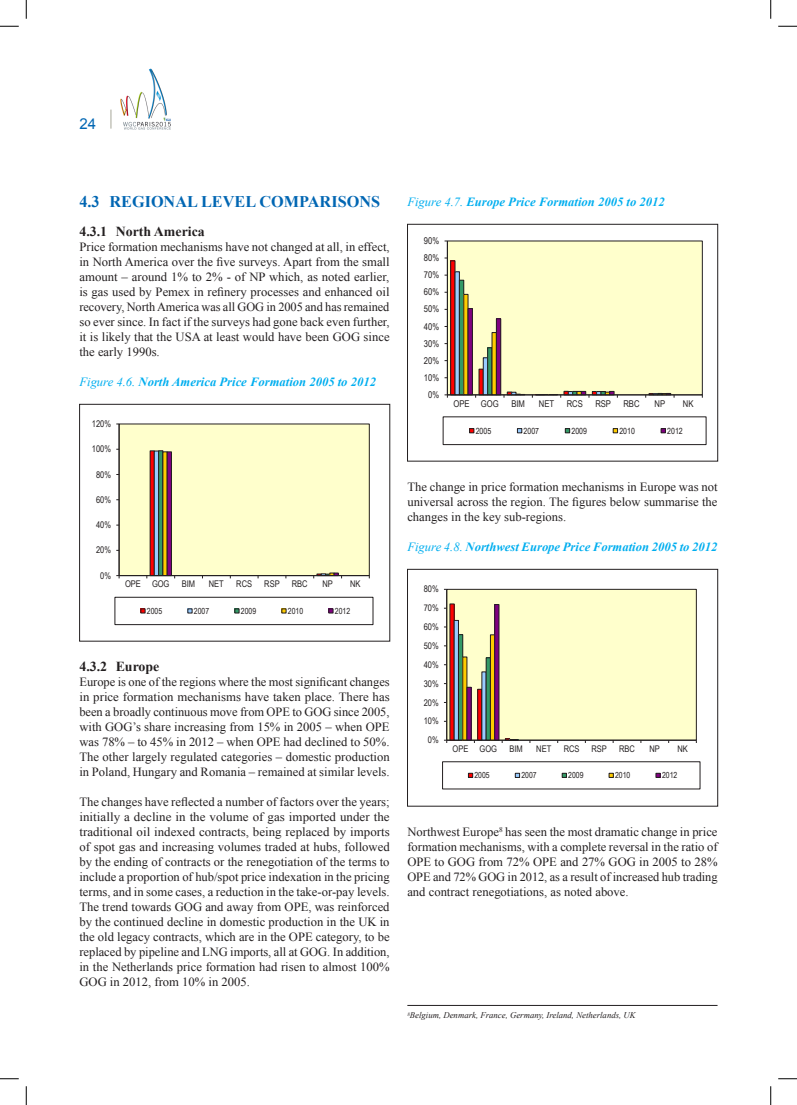
<style>
.page{position:relative;width:797px;height:1105px;background:#fff}
.page>*{position:absolute;margin:0;border:0;box-sizing:border-box;transform-origin:0 0}
.t1{font:700 16.25px "Times New Roman";color:#0166b3}
.t2{font:15px "Arial";color:#0166b3}
.t3{font:700 13.75px "Times New Roman";color:#231f20}
.t4{font:12.5px/15px "Times New Roman";color:#231f20;text-align:justify}
.t5{font:italic 700 12.5px "Times New Roman";color:#00aeef}
.t6{font:9.38px "Arial Narrow";color:#231f20}
.t7{font:9.25px "Arial Narrow";color:#231f20}
.t8{font:9.12px "Arial Narrow";color:#231f20}
.t9{font:italic 8.75px "Times New Roman";color:#231f20}
.t10{font:8.5px "Arial Narrow";letter-spacing:-.005em;color:#231f20}
.t11{font:8.38px "Arial Narrow";letter-spacing:-.005em;color:#231f20}
.s1{font-weight:400}
</style>
<div class="page">
<svg style="left:111px;top:110px;width:1px;height:19px"></svg>
<img style="left:120px;top:68px;width:51px;height:62px">
<svg style="left:114px;top:423px;width:260px;height:203px"></svg>
<div style="left:79px;top:404px;width:311px;height:237px;border:1px solid #231f20"></div>
<svg style="left:442px;top:240px;width:265px;height:206px"></svg>
<div style="left:407px;top:224px;width:311px;height:237px;border:1px solid #231f20"></div>
<svg style="left:442px;top:588px;width:259px;height:202px"></svg>
<div style="left:407px;top:569px;width:311px;height:237px;border:1px solid #231f20"></div>
<hr style="left:407px;top:1005px;width:310px;height:1px;background:#231f20">
<svg style="left:0;top:25px;width:19px;height:2px"></svg>
<svg style="left:778px;top:25px;width:19px;height:2px"></svg>
<svg style="left:0;top:1078px;width:19px;height:1px"></svg>
<svg style="left:778px;top:1078px;width:19px;height:1px"></svg>
<svg style="left:25px;top:0;width:2px;height:19px"></svg>
<svg style="left:25px;top:1086px;width:2px;height:19px"></svg>
<svg style="left:770px;top:0;width:1px;height:19px"></svg>
<svg style="left:770px;top:1086px;width:1px;height:19px"></svg>
<p class="t2" style="left:79px;top:114px;width:18px">24</p>
<h1 class="t1" style="left:79px;top:191px;width:302px">4.3 REGIONAL LEVEL COMPARISONS</h1>
<p class="t3" style="left:79px;top:222px;width:127px">4.3.1 North America</p>
<p class="t4" style="left:79px;top:239px;width:312px">Price formation mechanisms have not changed at all, in effect, in North America over the five surveys. Apart from the small amount – around 1% to 2% - of NP which, as noted earlier, is gas used by Pemex in refinery processes and enhanced oil recovery, North America was all GOG in 2005 and has remained so ever since. In fact if the surveys had gone back even further, it is likely that the USA at least would have been GOG since the early 1990s.</p>
<p class="t5" style="left:79px;top:373px;width:298px"><span class="s1">Figure 4.6.</span> North America Price Formation 2005 to 2012</p>
<p class="t7" style="left:92px;top:417px;width:21px">120%</p>
<p class="t8" style="left:92px;top:442px;width:21px">100%</p>
<p class="t8" style="left:96px;top:468px;width:17px">80%</p>
<p class="t8" style="left:96px;top:493px;width:17px">60%</p>
<p class="t8" style="left:96px;top:518px;width:17px">40%</p>
<p class="t8" style="left:96px;top:543px;width:17px">20%</p>
<p class="t8" style="left:100px;top:569px;width:12px">0%</p>
<p class="t8" style="left:125px;top:577px;width:46px">OPE GOG</p>
<p class="t8" style="left:182px;top:577px;width:15px">BIM</p>
<p class="t8" style="left:209px;top:577px;width:17px">NET</p>
<p class="t8" style="left:236px;top:577px;width:17px">RCS</p>
<p class="t8" style="left:264px;top:577px;width:17px">RSP</p>
<p class="t8" style="left:292px;top:577px;width:17px">RBC</p>
<p class="t8" style="left:322px;top:577px;width:12px">NP</p>
<p class="t8" style="left:350px;top:577px;width:12px">NK</p>
<p class="t11" style="left:147px;top:605px;width:17px">2005</p>
<p class="t11" style="left:194px;top:605px;width:17px">2007</p>
<p class="t11" style="left:241px;top:605px;width:17px">2009</p>
<p class="t11" style="left:288px;top:605px;width:17px">2010</p>
<p class="t11" style="left:335px;top:605px;width:17px">2012</p>
<p class="t3" style="left:79px;top:657px;width:81px">4.3.2 Europe</p>
<p class="t4" style="left:79px;top:674px;width:312px">Europe is one of the regions where the most significant changes in price formation mechanisms have taken place. There has been a broadly continuous move from OPE to GOG since 2005, with GOG’s share increasing from 15% in 2005 – when OPE was 78% – to 45% in 2012 – when OPE had declined to 50%.<br>The other largely regulated categories – domestic production in Poland, Hungary and Romania – remained at similar levels.</p>
<p class="t4" style="left:79px;top:794px;width:312px">The changes have reflected a number of factors over the years; initially a decline in the volume of gas imported under the traditional oil indexed contracts, being replaced by imports of spot gas and increasing volumes traded at hubs, followed by the ending of contracts or the renegotiation of the terms to include a proportion of hub/spot price indexation in the pricing terms, and in some cases, a reduction in the take-or-pay levels.<br>The trend towards GOG and away from OPE, was reinforced by the continued decline in domestic production in the UK in the old legacy contracts, which are in the OPE category, to be replaced by pipeline and LNG imports, all at GOG. In addition, in the Netherlands price formation had risen to almost 100% GOG in 2012, from 10% in 2005.</p>
<p class="t5" style="left:407px;top:193px;width:259px"><span class="s1">Figure 4.7.</span> Europe Price Formation 2005 to 2012</p>
<p class="t6" style="left:424px;top:234px;width:17px">90%</p>
<p class="t6" style="left:424px;top:251px;width:17px">80%</p>
<p class="t6" style="left:424px;top:268px;width:17px">70%</p>
<p class="t6" style="left:424px;top:285px;width:17px">60%</p>
<p class="t6" style="left:424px;top:302px;width:17px">50%</p>
<p class="t6" style="left:424px;top:319px;width:17px">40%</p>
<p class="t6" style="left:424px;top:336px;width:17px">30%</p>
<p class="t6" style="left:424px;top:354px;width:17px">20%</p>
<p class="t6" style="left:424px;top:371px;width:17px">10%</p>
<p class="t6" style="left:428px;top:388px;width:13px">0%</p>
<p class="t6" style="left:453px;top:396px;width:47px">OPE GOG</p>
<p class="t6" style="left:511px;top:396px;width:15px">BIM</p>
<p class="t6" style="left:539px;top:396px;width:17px">NET</p>
<p class="t6" style="left:567px;top:396px;width:18px">RCS</p>
<p class="t6" style="left:595px;top:396px;width:17px">RSP</p>
<p class="t6" style="left:623px;top:396px;width:18px">RBC</p>
<p class="t6" style="left:654px;top:396px;width:12px">NP</p>
<p class="t6" style="left:683px;top:396px;width:12px">NK</p>
<p class="t10" style="left:475px;top:424px;width:17px">2005</p>
<p class="t10" style="left:523px;top:424px;width:17px">2007</p>
<p class="t10" style="left:571px;top:424px;width:17px">2009</p>
<p class="t10" style="left:619px;top:424px;width:17px">2010</p>
<p class="t10" style="left:667px;top:424px;width:17px">2012</p>
<p class="t4" style="left:407px;top:479px;width:312px">The change in price formation mechanisms in Europe was not universal across the region. The figures below summarise the changes in the key sub-regions.</p>
<p class="t5" style="left:407px;top:538px;width:312px"><span class="s1">Figure 4.8.</span> Northwest Europe Price Formation 2005 to 2012</p>
<p class="t8" style="left:424px;top:582px;width:17px">80%</p>
<p class="t8" style="left:424px;top:601px;width:17px">70%</p>
<p class="t8" style="left:424px;top:620px;width:17px">60%</p>
<p class="t8" style="left:424px;top:639px;width:17px">50%</p>
<p class="t8" style="left:424px;top:658px;width:17px">40%</p>
<p class="t8" style="left:424px;top:677px;width:17px">30%</p>
<p class="t8" style="left:424px;top:696px;width:17px">20%</p>
<p class="t8" style="left:424px;top:714px;width:17px">10%</p>
<p class="t8" style="left:428px;top:733px;width:12px">0%</p>
<p class="t8" style="left:452px;top:742px;width:46px">OPE GOG</p>
<p class="t8" style="left:509px;top:742px;width:15px">BIM</p>
<p class="t8" style="left:536px;top:742px;width:16px">NET</p>
<p class="t8" style="left:563px;top:742px;width:17px">RCS</p>
<p class="t8" style="left:591px;top:742px;width:17px">RSP</p>
<p class="t8" style="left:619px;top:742px;width:17px">RBC</p>
<p class="t8" style="left:649px;top:742px;width:12px">NP</p>
<p class="t8" style="left:677px;top:742px;width:12px">NK</p>
<p class="t11" style="left:474px;top:769px;width:17px">2005</p>
<p class="t11" style="left:521px;top:769px;width:17px">2007</p>
<p class="t11" style="left:568px;top:769px;width:17px">2009</p>
<p class="t11" style="left:615px;top:769px;width:17px">2010</p>
<p class="t11" style="left:662px;top:769px;width:17px">2012</p>
<p class="t4" style="left:407px;top:824px;width:312px">Northwest Europe<sup>8</sup> has seen the most dramatic change in price formation mechanisms, with a complete reversal in the ratio of OPE to GOG from 72% OPE and 27% GOG in 2005 to 28% OPE and 72% GOG in 2012, as a result of increased hub trading and contract renegotiations, as noted above.</p>
<p class="t9" style="left:407px;top:1009px;width:230px"><sup>8</sup>Belgium, Denmark, France, Germany, Ireland, Netherlands, UK</p>
</div>
